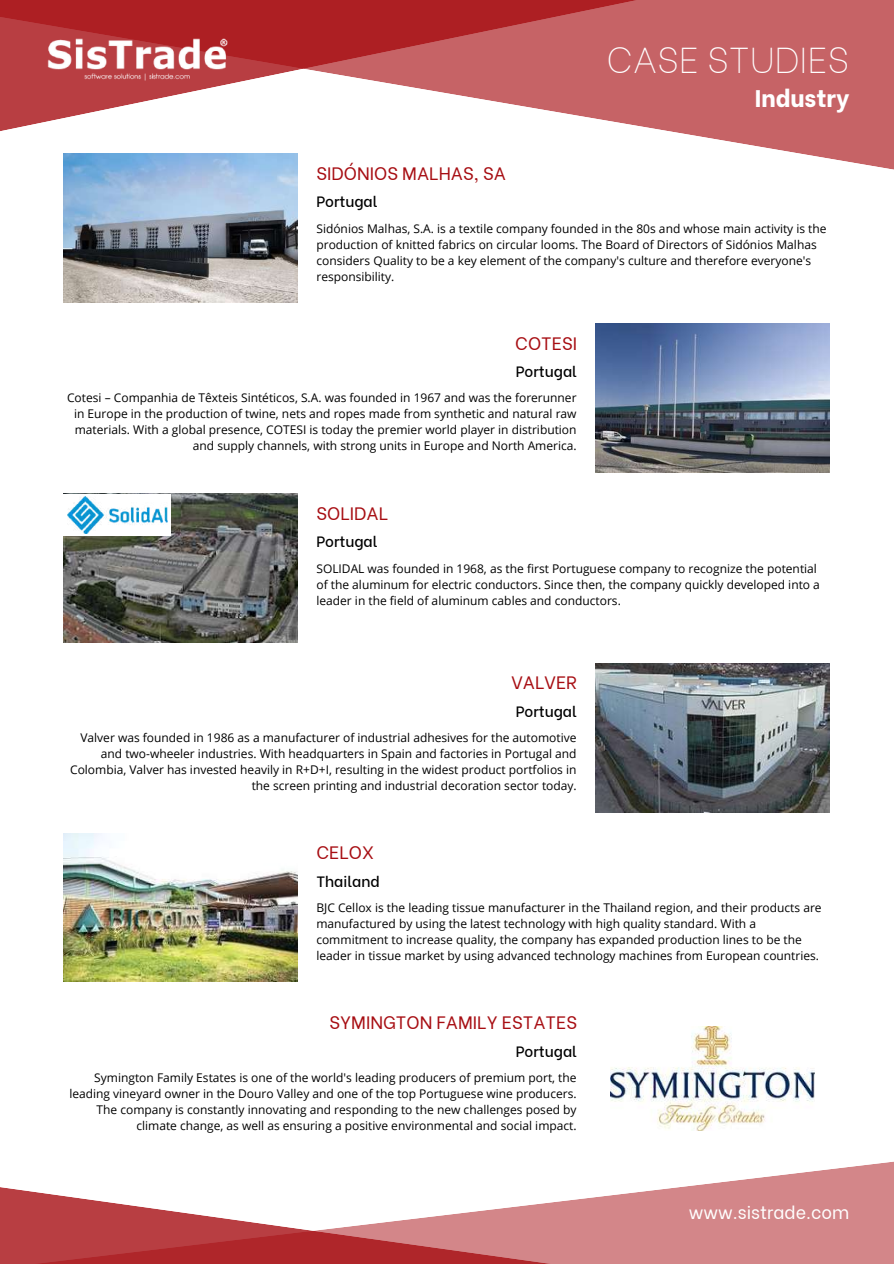
<style>
.page{position:relative;width:894px;height:1264px;background:#fff}
.page>*{position:absolute;margin:0;border:0;box-sizing:border-box;transform-origin:0 0}
.t1{font:100 36px "Be Vietnam";color:#fff}
.t2{font:800 24px "Be Vietnam";color:#fff}
.t3{font:18px "Be Vietnam";color:#a70e13}
.t4{font:18px "Be Vietnam";color:#fff}
.t5{font:500 15px "Be Vietnam";color:#000}
.t6{font:12px/16px "Open Sans";color:#000}
</style>
<div class="page">
<img style="left:64px;top:170px;width:234px;height:132px">
<svg style="left:63px;top:0;width:830px;height:170px;fill:#c66366"></svg>
<svg style="left:0;top:0;width:641px;height:132px"></svg>
<svg style="left:0;top:1162px;width:893px;height:101px"></svg>
<img style="left:44px;top:36px;width:186px;height:46px">
<img style="left:64px;top:833px;width:234px;height:148px">
<img style="left:64px;top:493px;width:234px;height:149px">
<div style="left:64px;top:493px;width:107px;height:42px;background:#fff"></div>
<img style="left:67px;top:496px;width:100px;height:37px">
<img style="left:610px;top:1026px;width:204px;height:103px">
<img style="left:595px;top:663px;width:234px;height:149px">
<img style="left:595px;top:323px;width:234px;height:149px">
<h3 class="t3" style="left:316px;top:158px;width:191px">SIDÓNIOS MALHAS, SA</h3>
<p class="t5" style="left:316px;top:189px;width:63px">Portugal</p>
<h1 class="t1" style="left:606px;top:30px;width:244px">CASE STUDIES</h1>
<h2 class="t2" style="left:754px;top:78px;width:96px">Industry</h2>
<p class="t6" style="left:316px;top:220px;width:511px">Sidónios Malhas, S.A. is a textile company founded in the 80s and whose main activity is the production of knitted fabrics on circular looms. The Board of Directors of Sidónios Malhas considers Quality to be a key element of the company's culture and therefore everyone's responsibility.</p>
<h3 class="t3" style="left:515px;top:328px;width:63px">COTESI</h3>
<p class="t5" style="left:515px;top:359px;width:63px">Portugal</p>
<p class="t6" style="left:67px;top:389px;width:511px;text-align:right">Cotesi – Companhia de Têxteis Sintéticos, S.A. was founded in 1967 and was the forerunner in Europe in the production of twine, nets and ropes made from synthetic and natural raw materials. With a global presence, COTESI is today the premier world player in distribution and supply channels, with strong units in Europe and North America.</p>
<h3 class="t3" style="left:316px;top:498px;width:73px">SOLIDAL</h3>
<p class="t5" style="left:316px;top:529px;width:63px">Portugal</p>
<p class="t6" style="left:316px;top:560px;width:505px">SOLIDAL was founded in 1968, as the first Portuguese company to recognize the potential of the aluminum for electric conductors. Since then, the company quickly developed into a leader in the field of aluminum cables and conductors.</p>
<h3 class="t3" style="left:511px;top:667px;width:67px">VALVER</h3>
<p class="t5" style="left:515px;top:698px;width:63px">Portugal</p>
<p class="t6" style="left:70px;top:729px;width:508px;text-align:right">Valver was founded in 1986 as a manufacturer of industrial adhesives for the automotive and two-wheeler industries. With headquarters in Spain and factories in Portugal and Colombia, Valver has invested heavily in R+D+I, resulting in the widest product portfolios in the screen printing and industrial decoration sector today.</p>
<h3 class="t3" style="left:316px;top:837px;width:59px">CELOX</h3>
<p class="t5" style="left:316px;top:868px;width:65px">Thailand</p>
<p class="t6" style="left:316px;top:899px;width:506px">BJC Cellox is the leading tissue manufacturer in the Thailand region, and their products are manufactured by using the latest technology with high quality standard. With a commitment to increase quality, the company has expanded production lines to be the leader in tissue market by using advanced technology machines from European countries.</p>
<h3 class="t3" style="left:329px;top:1007px;width:249px">SYMINGTON FAMILY ESTATES</h3>
<p class="t5" style="left:515px;top:1038px;width:63px">Portugal</p>
<p class="t6" style="left:69px;top:1069px;width:508px;text-align:right">Symington Family Estates is one of the world's leading producers of premium port, the leading vineyard owner in the Douro Valley and one of the top Portuguese wine producers.<br>The company is constantly innovating and responding to the new challenges posed by climate change, as well as ensuring a positive environmental and social impact.</p>
<h3 class="t4" style="left:688px;top:1197px;width:162px">www.sistrade.com</h3>
</div>
